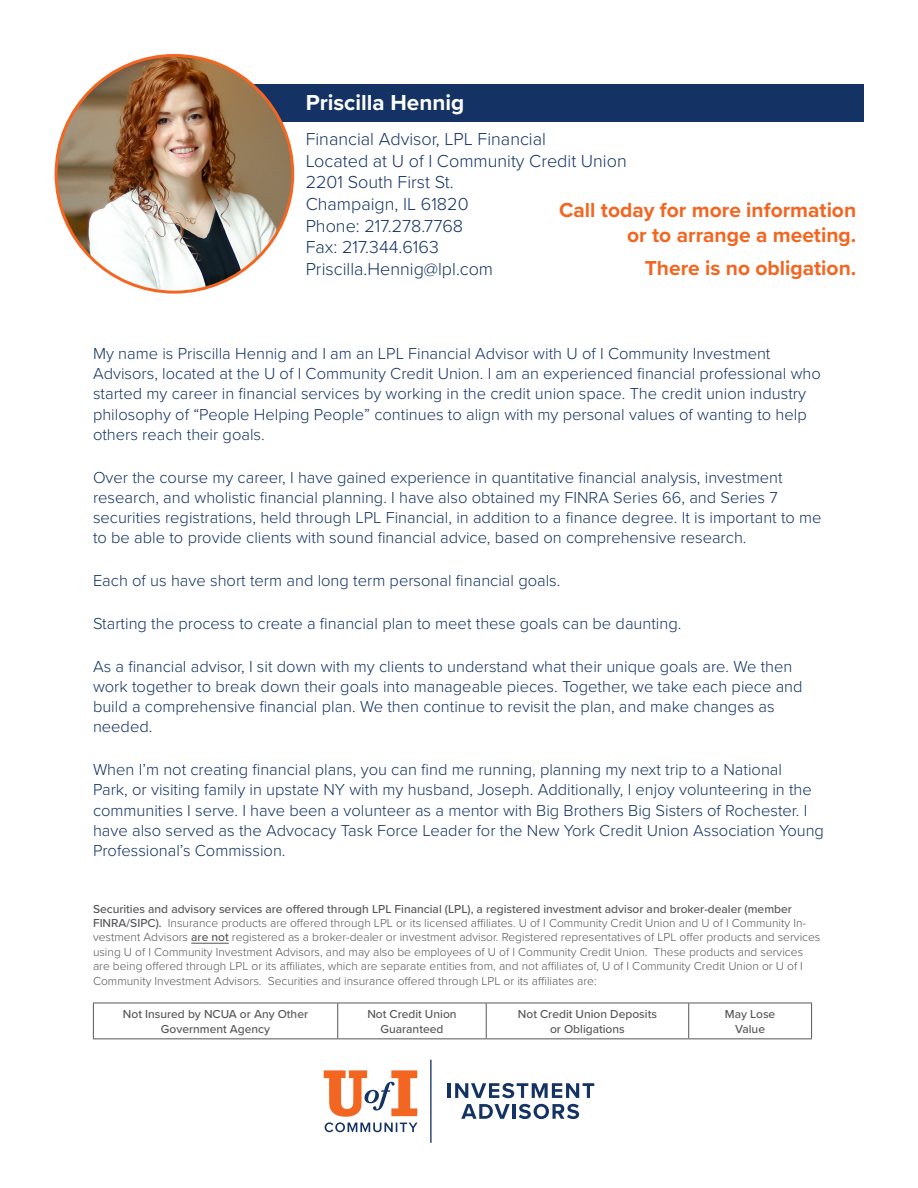
<style>
.page{position:relative;width:918px;height:1188px;background:#fff}
.page>*{position:absolute;margin:0;border:0;box-sizing:border-box;transform-origin:0 0}
.t1{font:700 22.5px "Proxima Nova";color:#fff}
.t2{font:700 21px/25.2px "Proxima Nova";color:#f36621;text-align:right}
.t3{font:300 18px "Proxima Nova";color:#143364}
.Paragraph_Style_1{font:300 16.5px/20.2px "Proxima Nova";color:#143364}
.t4{font:300 12px/14.4px "Proxima Nova";color:#555659}
.t5{font:500 12px/14.4px "Proxima Nova";color:#555659;text-align:center}
.s1{font-weight:500}
</style>
<div class="page">
<div style="left:229px;top:85px;width:635px;height:37px;background:#143364"></div>
<img style="left:56px;top:55px;width:237px;height:237px;border-radius:118px">
<svg style="left:324px;top:1070px;width:94px;height:62px"></svg>
<hr style="left:448px;top:1083px;width:3px;height:15px;background:#143364">
<svg style="left:455px;top:1083px;width:139px;height:15px"></svg>
<svg style="left:461px;top:1104px;width:49px;height:15px"></svg>
<hr style="left:512px;top:1104px;width:4px;height:15px;background:#143364">
<svg style="left:519px;top:1104px;width:60px;height:15px"></svg>
<hr style="left:430px;top:1060px;width:2px;height:83px;background:#143364">
<hr style="left:191px;top:943px;width:38px;height:1px;background:#555659">
<hr style="left:93px;top:1003px;width:245px;height:1px;background:#555659">
<hr style="left:93px;top:1003px;width:1px;height:35px;background:#555659">
<hr style="left:338px;top:1003px;width:148px;height:1px;background:#555659">
<hr style="left:337px;top:1003px;width:1px;height:35px;background:#555659">
<hr style="left:486px;top:1003px;width:203px;height:1px;background:#555659">
<hr style="left:486px;top:1003px;width:1px;height:35px;background:#555659">
<hr style="left:689px;top:1003px;width:123px;height:1px;background:#555659">
<hr style="left:688px;top:1003px;width:1px;height:35px;background:#555659">
<hr style="left:811px;top:1003px;width:1px;height:35px;background:#555659">
<hr style="left:93px;top:1038px;width:245px;height:1px;background:#555659">
<hr style="left:338px;top:1038px;width:148px;height:1px;background:#555659">
<hr style="left:486px;top:1038px;width:203px;height:1px;background:#555659">
<hr style="left:689px;top:1038px;width:123px;height:1px;background:#555659">
<p class="t1" style="left:306px;top:86px;width:160px">Priscilla Hennig</p>
<p class="t3" style="left:306px;top:126px;width:242px">Financial Advisor, LPL Financial</p>
<p class="t3" style="left:306px;top:147px;width:323px">Located at U of I Community Credit Union</p>
<p class="t3" style="left:306px;top:169px;width:150px">2201 South First St.</p>
<p class="t3" style="left:306px;top:191px;width:164px">Champaign, IL 61820</p>
<p class="t3" style="left:306px;top:212px;width:159px">Phone: 217.278.7768</p>
<p class="t3" style="left:306px;top:234px;width:135px">Fax: 217.344.6163</p>
<p class="t3" style="left:306px;top:255px;width:189px">Priscilla.Hennig@lpl.com</p>
<p class="t2" style="left:559px;top:197px;width:299px">Call today for more information or to arrange a meeting.</p>
<p class="t2" style="left:645px;top:255px;width:213px">There is no obligation.</p>
<p class="Paragraph_Style_1" style="left:93px;top:342px;width:729px">My name is Priscilla Hennig and I am an LPL Financial Advisor with U of I Community Investment Advisors, located at the U of I Community Credit Union. I am an experienced financial professional who started my career in financial services by working in the credit union space. The credit union industry philosophy of “People Helping People” continues to align with my personal values of wanting to help others reach their goals.</p>
<p class="Paragraph_Style_1" style="left:93px;top:466px;width:730px">Over the course my career, I have gained experience in quantitative financial analysis, investment research, and wholistic financial planning. I have also obtained my FINRA Series 66, and Series 7 securities registrations, held through LPL Financial, in addition to a finance degree. It is important to me to be able to provide clients with sound financial advice, based on comprehensive research.</p>
<p class="Paragraph_Style_1" style="left:93px;top:570px;width:469px">Each of us have short term and long term personal financial goals.</p>
<p class="Paragraph_Style_1" style="left:93px;top:612px;width:590px">Starting the process to create a financial plan to meet these goals can be daunting.</p>
<p class="Paragraph_Style_1" style="left:93px;top:655px;width:711px">As a financial advisor, I sit down with my clients to understand what their unique goals are. We then work together to break down their goals into manageable pieces. Together, we take each piece and build a comprehensive financial plan. We then continue to revisit the plan, and make changes as needed.</p>
<p class="Paragraph_Style_1" style="left:93px;top:759px;width:733px">When I’m not creating financial plans, you can find me running, planning my next trip to a National<br>Park, or visiting family in upstate NY with my husband, Joseph. Additionally, I enjoy volunteering in the communities I serve. I have been a volunteer as a mentor with Big Brothers Big Sisters of Rochester. I have also served as the Advocacy Task Force Leader for the New York Credit Union Association Young Professional’s Commission.</p>
<p class="t4" style="left:93px;top:901px;width:729px"><span class="s1">Securities and advisory services are offered through LPL Financial (LPL), a registered investment advisor and broker-dealer (member FINRA/SIPC).</span> Insurance products are offered through LPL or its licensed affiliates. U of I Community Credit Union and U of I Community In&shy;vestment Advisors <span class="s1">are not</span> registered as a broker-dealer or investment advisor. Registered representatives of LPL offer products and services using U of I Community Investment Advisors, and may also be employees of U of I Community Credit Union. These products and services are being offered through LPL or its affiliates, which are separate entities from, and not affiliates of, U of I Community Credit Union or U of I Community Investment Advisors. Securities and insurance offered through LPL or its affiliates are:</p>
<p class="t5" style="left:123px;top:1007px;width:187px">Not Insured by NCUA or Any Other<br>Government Agency</p>
<p class="t5" style="left:367px;top:1007px;width:91px">Not Credit Union<br>Guaranteed</p>
<p class="t5" style="left:518px;top:1007px;width:140px">Not Credit Union Deposits or Obligations</p>
<p class="t5" style="left:725px;top:1007px;width:52px">May Lose<br>Value</p>
</div>
